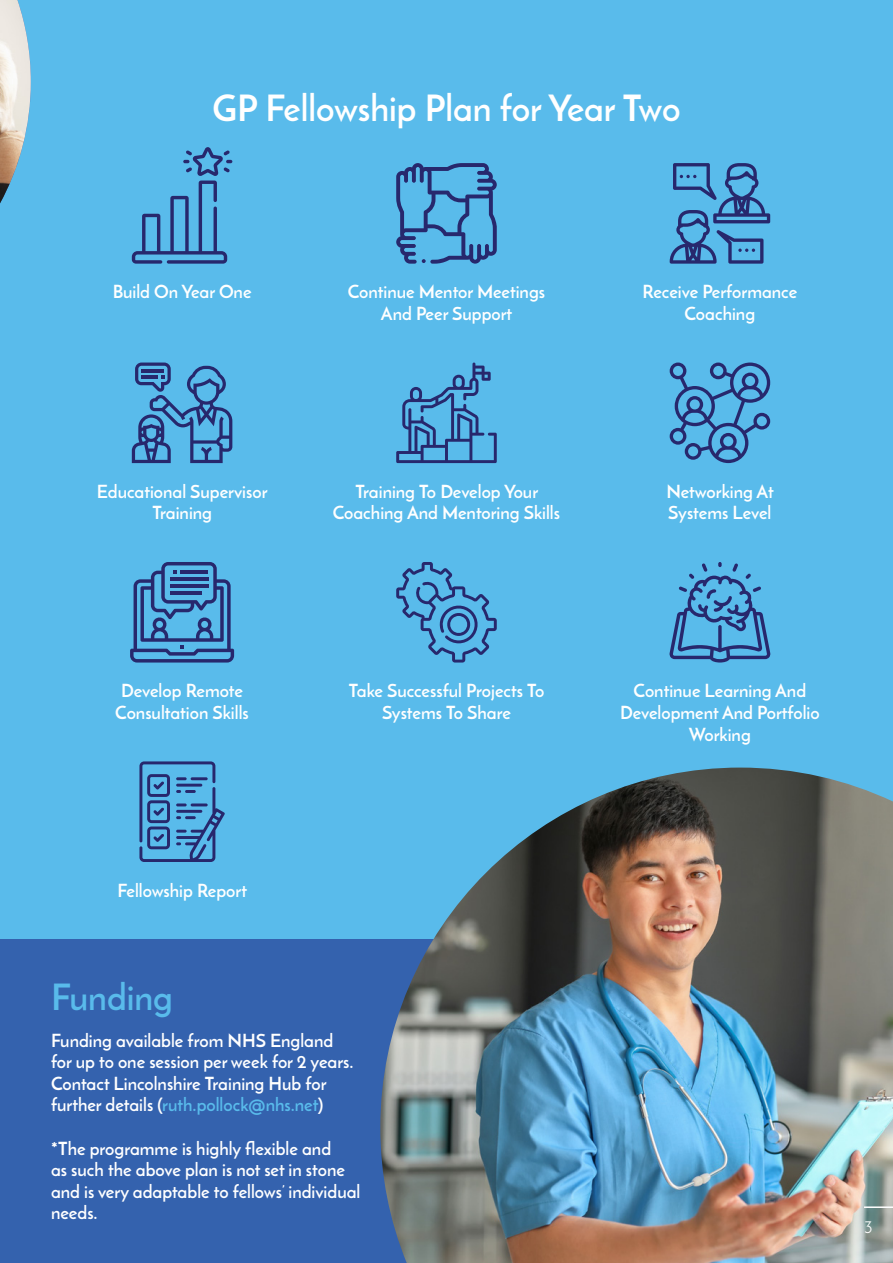
<style>
.page{position:relative;width:893px;height:1263px;background:#59bbeb}
.page>*{position:absolute;margin:0;border:0;box-sizing:border-box;transform-origin:0 0}
.t1{font:700 36px "Josefin Sans";color:#fff}
.t2{font:700 36px "Josefin Sans";color:#59bbeb}
.t3{font:700 18px/21.6px "Josefin Sans";color:#fff;text-align:center}
.t4{font:18px "Josefin Sans";color:#fff}
.s1{color:#59bbeb}
</style>
<div class="page">
<div style="left:1px;top:940px;width:892px;height:323px;background:#3462ae"></div>
<img style="left:380px;top:767px;width:513px;height:496px">
<hr style="left:864px;top:1206px;width:29px;height:2px;background:#fff">
<svg style="left:132px;top:147px;width:100px;height:117px"></svg>
<svg style="left:132px;top:362px;width:100px;height:101px"></svg>
<svg style="left:670px;top:163px;width:100px;height:101px"></svg>
<svg style="left:396px;top:163px;width:101px;height:101px"></svg>
<svg style="left:670px;top:362px;width:100px;height:101px"></svg>
<svg style="left:139px;top:761px;width:86px;height:101px"></svg>
<img style="left:0;top:0;width:31px;height:203px">
<svg style="left:396px;top:362px;width:101px;height:101px"></svg>
<svg style="left:130px;top:562px;width:104px;height:100px"></svg>
<svg style="left:396px;top:562px;width:101px;height:100px"></svg>
<svg style="left:669px;top:562px;width:101px;height:100px"></svg>
<h1 class="t1" style="left:212px;top:85px;width:470px">GP Fellowship Plan for Year Two</h1>
<p class="t3" style="left:113px;top:281px;width:140px">Build On Year One</p>
<p class="t3" style="left:348px;top:281px;width:199px">Continue Mentor Meetings<br>And Peer Support</p>
<p class="t3" style="left:643px;top:281px;width:156px">Receive Performance<br>Coaching</p>
<p class="t3" style="left:97px;top:481px;width:172px">Educational Supervisor<br>Training</p>
<p class="t3" style="left:333px;top:481px;width:229px">Training To Develop Your<br>Coaching And Mentoring Skills</p>
<p class="t3" style="left:666px;top:481px;width:109px;text-align:left">Networking At<br>Systems Level</p>
<p class="t3" style="left:115px;top:680px;width:135px">Develop Remote<br>Consultation Skills</p>
<p class="t3" style="left:620px;top:680px;width:201px">Continue Learning And<br>Development And Portfolio<br>Working</p>
<p class="t3" style="left:349px;top:680px;width:197px">Take Successful Projects To<br>Systems To Share</p>
<p class="t3" style="left:117px;top:879px;width:131px">Fellowship Report</p>
<h1 class="t2" style="left:51px;top:975px;width:123px">Funding</h1>
<p class="t3" style="left:51px;top:1029px;width:304px;text-align:left">Funding available from NHS England for up to one session per week for 2 years.<br>Contact Lincolnshire Training Hub for further details (<span class="s1">ruth.pollock@nhs.net</span>)</p>
<p class="t3" style="left:51px;top:1137px;width:311px;text-align:left">*The programme is highly flexible and<br>as such the above plan is not set in stone and is very adaptable to fellows’ individual needs.</p>
<p class="t4" style="left:864px;top:1215px;width:10px">3</p>
</div>
